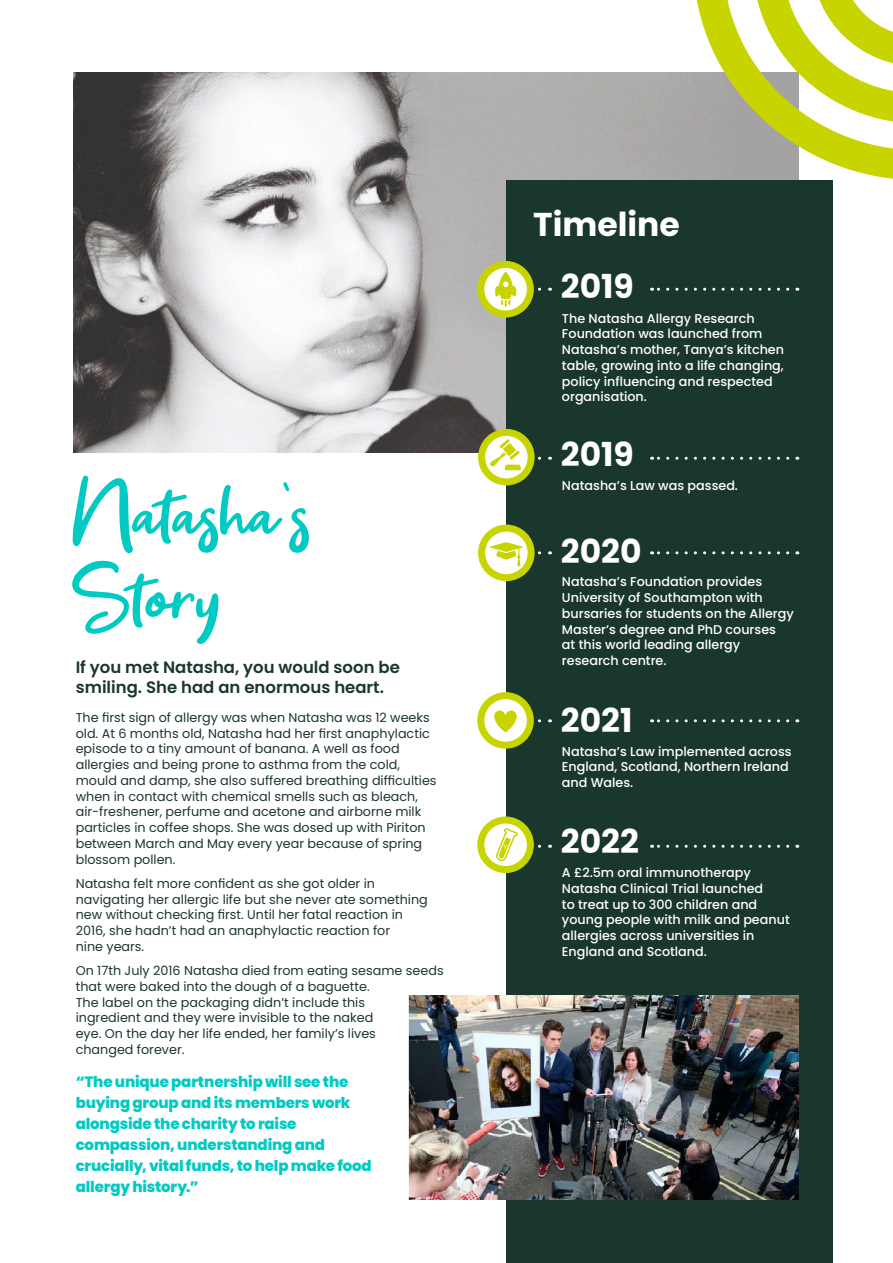
<style>
.page{position:relative;width:893px;height:1263px;background:#fff}
.page>*{position:absolute;margin:0;border:0;box-sizing:border-box;transform-origin:0 0}
.t1{font:96.75px/83.8px "Get Show";color:#00cac2}
.t2{font:700 33px "Poppins";color:#fff}
.t3{font:600 16.5px/19.8px "Poppins";color:#1a372d}
.t4{font:800 15px/21px "Poppins";letter-spacing:-.01em;color:#00cac2}
.t5{font:12.75px/15.8px "Poppins";color:#1a372d}
.t6{font:500 12.75px/15.8px "Poppins";color:#fff}
</style>
<div class="page">
<img style="left:74px;top:72px;width:619px;height:381px">
<div style="left:506px;top:180px;width:326px;height:1083px;background:#1a372d"></div>
<svg style="left:481px;top:264px;width:49px;height:50px"></svg>
<div style="left:477px;top:261px;width:57px;height:56px;border:7px solid #c8d400;border-radius:50%"></div>
<svg style="left:495px;top:272px;width:45px;height:35px"></svg>
<svg style="left:482px;top:432px;width:49px;height:50px"></svg>
<div style="left:478px;top:429px;width:57px;height:56px;border:7px solid #c8d400;border-radius:50%"></div>
<svg style="left:482px;top:528px;width:49px;height:50px"></svg>
<div style="left:478px;top:525px;width:57px;height:56px;border:7px solid #c8d400;border-radius:50%"></div>
<svg style="left:490px;top:542px;width:50px;height:24px"></svg>
<svg style="left:652px;top:288px;width:136px;height:3px"></svg>
<svg style="left:652px;top:457px;width:136px;height:3px"></svg>
<svg style="left:652px;top:551px;width:136px;height:3px"></svg>
<svg style="left:652px;top:719px;width:136px;height:3px"></svg>
<svg style="left:652px;top:845px;width:136px;height:3px"></svg>
<img style="left:408px;top:995px;width:390px;height:204px">
<svg style="left:490px;top:439px;width:50px;height:31px"></svg>
<svg style="left:693px;top:0;width:200px;height:180px"></svg>
<svg style="left:481px;top:820px;width:49px;height:49px"></svg>
<div style="left:477px;top:816px;width:57px;height:57px;border:7px solid #c8d400;border-radius:50%"></div>
<svg style="left:495px;top:828px;width:45px;height:34px"></svg>
<svg style="left:481px;top:696px;width:49px;height:49px"></svg>
<div style="left:477px;top:692px;width:57px;height:57px;border:7px solid #c8d400;border-radius:50%"></div>
<svg style="left:494px;top:710px;width:46px;height:22px"></svg>
<h1 class="t1" style="left:73px;top:472px;width:240px">Natasha’s<br>Story</h1>
<p class="t3" style="left:76px;top:658px;width:326px">If you met Natasha, you would soon be smiling. She had an enormous heart.</p>
<p class="t5" style="left:76px;top:709px;width:362px">The first sign of allergy was when Natasha was 12 weeks old. At 6 months old, Natasha had her first anaphylactic episode to a tiny amount of banana. A well as food allergies and being prone to asthma from the cold, mould and damp, she also suffered breathing difficulties when in contact with chemical smells such as bleach, air-freshener, perfume and acetone and airborne milk particles in coffee shops. She was dosed up with Piriton between March and May every year because of spring blossom pollen.</p>
<p class="t5" style="left:76px;top:875px;width:354px">Natasha felt more confident as she got older in navigating her allergic life but she never ate something new without checking first. Until her fatal reaction in 2016, she hadn’t had an anaphylactic reaction for<br>nine years.</p>
<p class="t5" style="left:76px;top:963px;width:369px">On 17th July 2016 Natasha died from eating sesame seeds that were baked into the dough of a baguette.<br>The label on the packaging didn’t include this<br>ingredient and they were invisible to the naked<br>eye. On the day her life ended, her family’s lives<br>changed forever.</p>
<p class="t4" style="left:76px;top:1071px;width:297px">“The unique partnership will see the buying group and its members work alongside the charity to raise compassion, understanding and crucially, vital funds, to help make food allergy history.”</p>
<h2 class="t2" style="left:533px;top:205px;width:148px">Timeline</h2>
<h2 class="t2" style="left:561px;top:267px;width:75px">2019</h2>
<p class="t6" style="left:562px;top:310px;width:224px">The Natasha Allergy Research<br>Foundation was launched from<br>Natasha’s mother, Tanya’s kitchen table, growing into a life changing, policy influencing and respected organisation.</p>
<h2 class="t2" style="left:561px;top:435px;width:75px">2019</h2>
<p class="t6" style="left:562px;top:477px;width:178px">Natasha’s Law was passed.</p>
<h2 class="t2" style="left:561px;top:532px;width:82px">2020</h2>
<p class="t6" style="left:562px;top:574px;width:233px">Natasha’s Foundation provides<br>University of Southampton with bursaries for students on the Allergy<br>Master’s degree and PhD courses<br>at this world leading allergy research centre.</p>
<h2 class="t2" style="left:561px;top:701px;width:73px">2021</h2>
<p class="t6" style="left:562px;top:743px;width:231px">Natasha’s Law implemented across<br>England, Scotland, Northern Ireland and Wales.</p>
<h2 class="t2" style="left:561px;top:823px;width:80px">2022</h2>
<p class="t6" style="left:562px;top:865px;width:229px">A £2.5m oral immunotherapy<br>Natasha Clinical Trial launched<br>to treat up to 300 children and young people with milk and peanut allergies across universities in<br>England and Scotland.</p>
</div>
